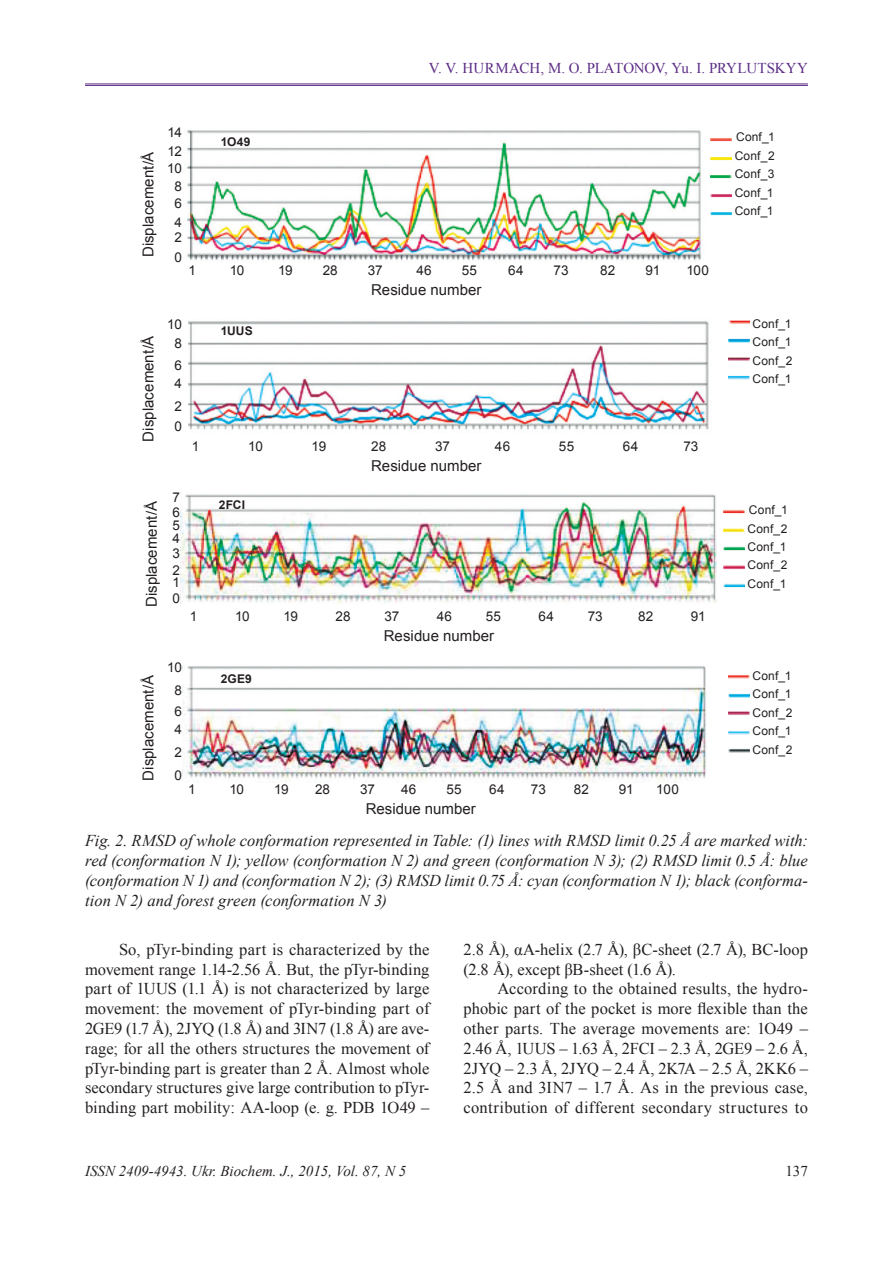
<style>
.page{position:relative;width:893px;height:1263px;background:#fff}
.page>*{position:absolute;margin:0;border:0;box-sizing:border-box;transform-origin:0 0}
.t1{font:16.5px/19.8px "Times New Roman";letter-spacing:.01em;color:#231f20;text-align:justify}
.t2{font:italic 16.5px/19.8px "Times New Roman";color:#231f20;text-align:justify}
.t3{font:15px "Arial";color:#231f20}
.t4{font:italic 15px "Times New Roman";color:#231f20}
.t5{font:15px "Times New Roman";color:#5d2e86}
.t6{font:15px "Times New Roman";color:#231f20}
.t7{font:13.5px/18.5px "Arial";letter-spacing:-.005em;color:#231f20}
.t8{font:12px/18.6px "Arial";letter-spacing:.015em;color:#231f20;text-align:justify}
.t9{font:700 12px "Arial";letter-spacing:.015em;color:#231f20}
</style>
<div class="page">
<hr style="left:85px;top:84px;width:723px;height:1px;background:#5d2e86">
<hr style="left:85px;top:85px;width:723px;height:1px;background:#5d2e86">
<img style="left:187px;top:130px;width:514px;height:131px">
<img style="left:710px;top:138px;width:22px;height:4px">
<img style="left:710px;top:157px;width:22px;height:4px">
<img style="left:710px;top:175px;width:22px;height:4px">
<img style="left:710px;top:194px;width:22px;height:4px">
<img style="left:710px;top:212px;width:22px;height:4px">
<img style="left:188px;top:321px;width:521px;height:109px">
<img style="left:729px;top:320px;width:21px;height:4px">
<img style="left:728px;top:338px;width:22px;height:5px">
<img style="left:728px;top:357px;width:22px;height:4px">
<img style="left:728px;top:375px;width:22px;height:5px">
<img style="left:180px;top:492px;width:537px;height:112px">
<img style="left:723px;top:509px;width:22px;height:5px">
<img style="left:723px;top:528px;width:22px;height:5px">
<img style="left:723px;top:546px;width:22px;height:5px">
<img style="left:723px;top:565px;width:22px;height:5px">
<img style="left:723px;top:583px;width:22px;height:5px">
<img style="left:182px;top:665px;width:524px;height:118px">
<img style="left:728px;top:675px;width:22px;height:4px">
<img style="left:728px;top:693px;width:22px;height:5px">
<img style="left:728px;top:711px;width:22px;height:4px">
<img style="left:728px;top:731px;width:22px;height:4px">
<img style="left:728px;top:748px;width:22px;height:5px">
<p class="t5" style="left:429px;top:58px;width:46px">v. v. hurmach</p>
<p class="t5" style="left:540px;top:58px;width:57px">, M. O. platonov</p>
<p class="t5" style="left:664px;top:58px;width:56px">, Yu. i. prylutskyy</p>
<p class="t3" style="left:138px;top:257px;width:107px;rotate:-90deg">Displacement/Å</p>
<p class="t7" style="left:167px;top:124px;width:16px">14<br>12</p>
<p class="t7" style="left:167px;top:159px;width:16px;text-align:center">10<br>8</p>
<p class="t7" style="left:174px;top:194px;width:9px">6<br>4</p>
<p class="t7" style="left:174px;top:227px;width:9px;line-height:20.1px">2<br>0</p>
<p class="t9" style="left:221px;top:133px;width:31px">1O49</p>
<p class="t7" style="left:188px;top:261px;width:9px">1</p>
<p class="t7" style="left:230px;top:261px;width:16px">10</p>
<p class="t7" style="left:278px;top:261px;width:16px">19</p>
<p class="t7" style="left:323px;top:261px;width:17px">28</p>
<p class="t7" style="left:368px;top:261px;width:16px">37</p>
<p class="t7" style="left:416px;top:261px;width:17px">46</p>
<p class="t7" style="left:462px;top:261px;width:17px">55</p>
<p class="t7" style="left:508px;top:261px;width:17px">64</p>
<p class="t7" style="left:554px;top:261px;width:16px">73</p>
<p class="t7" style="left:600px;top:261px;width:17px">82</p>
<p class="t7" style="left:645px;top:261px;width:16px">91</p>
<p class="t7" style="left:686px;top:261px;width:24px">100</p>
<p class="t3" style="left:371px;top:280px;width:112px">Residue number</p>
<p class="t8" style="left:735px;top:128px;width:42px">Conf_1<br>Conf_2<br>Conf_3<br>Conf_1<br>Conf_1</p>
<p class="t3" style="left:138px;top:441px;width:107px;rotate:-90deg">Displacement/Å</p>
<p class="t7" style="left:167px;top:315px;width:16px;text-align:center">10<br>8</p>
<p class="t7" style="left:174px;top:356px;width:9px">6<br>4</p>
<p class="t7" style="left:174px;top:396px;width:9px;line-height:20.1px">2<br>0</p>
<p class="t9" style="left:221px;top:323px;width:34px">1UUS</p>
<p class="t8" style="left:752px;top:314px;width:42px">Conf_1<br>Conf_1<br>Conf_2<br>Conf_1</p>
<p class="t7" style="left:192px;top:437px;width:9px">1</p>
<p class="t7" style="left:248px;top:437px;width:16px">10</p>
<p class="t7" style="left:312px;top:437px;width:16px">19</p>
<p class="t7" style="left:371px;top:437px;width:17px">28</p>
<p class="t7" style="left:435px;top:437px;width:16px">37</p>
<p class="t7" style="left:495px;top:437px;width:17px">46</p>
<p class="t7" style="left:559px;top:437px;width:17px">55</p>
<p class="t7" style="left:623px;top:437px;width:17px">64</p>
<p class="t7" style="left:683px;top:437px;width:16px">73</p>
<p class="t3" style="left:371px;top:456px;width:112px">Residue number</p>
<p class="t3" style="left:142px;top:607px;width:107px;rotate:-90deg">Displacement/Å</p>
<p class="t7" style="left:173px;top:490px;width:9px;line-height:15.1px">7<br>6</p>
<p class="t7" style="left:173px;top:519px;width:9px;line-height:12.6px">5<br>4</p>
<p class="t7" style="left:173px;top:546px;width:9px;line-height:16.4px">3<br>2</p>
<p class="t7" style="left:173px;top:574px;width:9px;line-height:16.4px">1<br>0</p>
<p class="t9" style="left:219px;top:496px;width:28px">2FCI</p>
<p class="t7" style="left:190px;top:608px;width:9px">1</p>
<p class="t7" style="left:235px;top:608px;width:16px">10</p>
<p class="t7" style="left:283px;top:608px;width:16px">19</p>
<p class="t7" style="left:336px;top:608px;width:17px">28</p>
<p class="t7" style="left:384px;top:608px;width:16px">37</p>
<p class="t7" style="left:437px;top:608px;width:17px">46</p>
<p class="t7" style="left:486px;top:608px;width:17px">55</p>
<p class="t7" style="left:539px;top:608px;width:17px">64</p>
<p class="t7" style="left:588px;top:608px;width:16px">73</p>
<p class="t7" style="left:638px;top:608px;width:17px">82</p>
<p class="t7" style="left:691px;top:608px;width:16px">91</p>
<p class="t3" style="left:384px;top:626px;width:112px">Residue number</p>
<p class="t8" style="left:747px;top:500px;width:42px">Conf_1<br>Conf_2<br>Conf_1<br>Conf_2<br>Conf_1</p>
<p class="t3" style="left:138px;top:781px;width:107px;rotate:-90deg">Displacement/Å</p>
<p class="t7" style="left:167px;top:656px;width:16px;line-height:22.8px;text-align:center">10<br>8</p>
<p class="t7" style="left:174px;top:702px;width:9px">6<br>4</p>
<p class="t7" style="left:174px;top:741px;width:9px;line-height:23px">2<br>0</p>
<p class="t9" style="left:221px;top:671px;width:33px">2GE9</p>
<p class="t8" style="left:752px;top:666px;width:42px">Conf_1<br>Conf_1<br>Conf_2<br>Conf_1<br>Conf_2</p>
<p class="t7" style="left:188px;top:780px;width:9px">1</p>
<p class="t7" style="left:229px;top:780px;width:16px">10</p>
<p class="t7" style="left:274px;top:780px;width:16px">19</p>
<p class="t7" style="left:315px;top:780px;width:17px">28</p>
<p class="t7" style="left:360px;top:780px;width:16px">37</p>
<p class="t7" style="left:401px;top:780px;width:17px">46</p>
<p class="t7" style="left:446px;top:780px;width:17px">55</p>
<p class="t7" style="left:489px;top:780px;width:17px">64</p>
<p class="t7" style="left:531px;top:780px;width:16px">73</p>
<p class="t7" style="left:574px;top:780px;width:17px">82</p>
<p class="t7" style="left:619px;top:780px;width:16px">91</p>
<p class="t7" style="left:656px;top:780px;width:24px">100</p>
<p class="t3" style="left:366px;top:798px;width:112px">Residue number</p>
<p class="t2" style="left:85px;top:831px;width:724px">Fig. 2. RMSD of whole conformation represented in Table: (1) lines with Rmsd limit 0.25 Å are marked with: red (conformation N 1); yellow (conformation N 2) and green (conformation N 3); (2) Rmsd limit 0.5 Å: blue (conformation N 1) and (conformation N 2); (3) Rmsd limit 0.75 Å: cyan (conformation N 1); black (conforma&shy;tion N 2) and forest green (conformation N 3)</p>
<p class="t1" style="left:85px;top:939px;width:346px;text-indent:34px">So, pTyr-binding part is characterized by the movement range 1.14-2.56 Å. But, the pTyr-binding part of 1UUS (1.1 Å) is not characterized by large movement: the movement of pTyr-binding part of 2GE9 (1.7 Å), 2JYQ (1.8 Å) and 3IN7 (1.8 Å) are ave&shy;rage; for all the others structures the movement of pTyr-binding part is greater than 2 Å. Almost whole secondary structures give large contribution to pTyr&shy;binding part mobility: AA-loop (e. g. PDB 1O49 –</p>
<p class="t1" style="left:463px;top:939px;width:346px">2.8 Å), αA-helix (2.7 Å), βC-sheet (2.7 Å), BC-loop (2.8 Å), except βB-sheet (1.6 Å).</p>
<p class="t1" style="left:463px;top:978px;width:346px;text-indent:34px">According to the obtained results, the hydro&shy;phobic part of the pocket is more flexible than the other parts. The average movements are: 1O49 – 2.46 Å, 1UUS – 1.63 Å, 2FCI – 2.3 Å, 2GE9 – 2.6 Å, 2JYQ – 2.3 Å, 2JYQ – 2.4 Å, 2K7A – 2.5 Å, 2KK6 – 2.5 Å and 3IN7 – 1.7 Å. As in the previous case, contribution of different secondary structures to</p>
<p class="t4" style="left:85px;top:1160px;width:323px">ISSN 2409-4943. Ukr. Biochem. J., 2015, Vol. 87, N 5</p>
<p class="t6" style="left:785px;top:1160px;width:24px">137</p>
</div>
